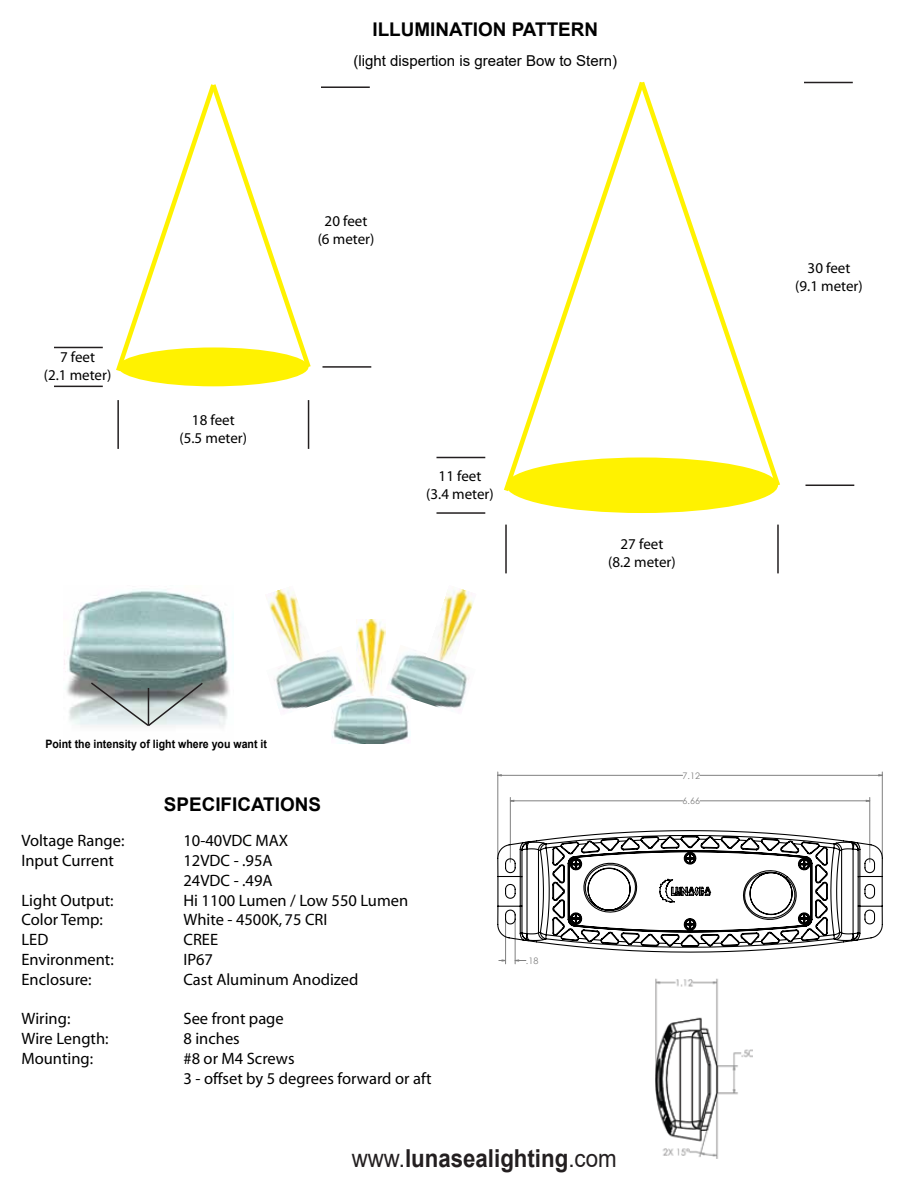
<style>
.page{position:relative;width:918px;height:1188px;background:#fff}
.page>*{position:absolute;margin:0;border:0;box-sizing:border-box;transform-origin:0 0}
.t1{font:700 24.75px "Arial";color:#231f20;scale:.9 1}
.t2{font:700 18.9px "Arial";color:#010101}
.t3{font:16.5px/19.8px "Myriad";color:#010101}
.t4{font:15px/18px "Myriad";color:#010101;text-align:center}
.t5{font:15px "Arial";color:#010101}
.t6{font:700 11.55px "Arial";color:#010101;scale:.92 1}
.t7{font:9px "Century Gothic";color:#808080}
.s1{font-weight:400}
</style>
<div class="page">
<div style="left:118px;top:347px;width:191px;height:39px;background:#fff200;border-radius:50%"></div>
<svg style="left:116px;top:84px;width:195px;height:292px"></svg>
<div style="left:506px;top:457px;width:272px;height:56px;background:#fff200;border-radius:50%"></div>
<svg style="left:504px;top:93px;width:132px;height:403px"></svg>
<svg style="left:636px;top:81px;width:144px;height:410px"></svg>
<hr style="left:321px;top:86px;width:49px;height:2px;background:#231f20">
<hr style="left:322px;top:366px;width:49px;height:2px;background:#231f20">
<hr style="left:54px;top:347px;width:49px;height:1px;background:#231f20">
<hr style="left:54px;top:386px;width:49px;height:1px;background:#231f20">
<hr style="left:117px;top:400px;width:2px;height:49px;background:#231f20">
<hr style="left:308px;top:400px;width:1px;height:49px;background:#231f20">
<hr style="left:804px;top:82px;width:49px;height:1px;background:#231f20">
<hr style="left:806px;top:485px;width:48px;height:1px;background:#231f20">
<hr style="left:436px;top:457px;width:49px;height:1px;background:#231f20">
<hr style="left:436px;top:512px;width:49px;height:2px;background:#231f20">
<hr style="left:505px;top:525px;width:2px;height:48px;background:#231f20">
<hr style="left:777px;top:525px;width:2px;height:48px;background:#231f20">
<img style="left:64px;top:589px;width:169px;height:138px">
<svg style="left:89px;top:681px;width:115px;height:46px;background:#a9b2b2"></svg>
<hr style="left:148px;top:688px;width:1px;height:38px;background:#231f20">
<img style="left:332px;top:697px;width:77px;height:46px">
<img style="left:386px;top:650px;width:83px;height:65px">
<img style="left:274px;top:651px;width:82px;height:65px">
<img style="left:356px;top:620px;width:29px;height:76px">
<img style="left:269px;top:589px;width:47px;height:77px">
<img style="left:425px;top:589px;width:48px;height:77px">
<svg style="left:497px;top:771px;width:386px;height:323px"></svg>
<img style="left:656px;top:978px;width:97px;height:181px">
<p class="t4" style="left:44px;top:349px;width:69px">7 feet<br>(2.1 meter)</p>
<p class="t4" style="left:180px;top:411px;width:69px">18 feet (5.5 meter)</p>
<p class="t2" style="left:372px;top:16px;width:227px">ILLUMINATION PATTERN</p>
<p class="t5" style="left:354px;top:50px;width:265px">(light dispertion is greater Bow to Stern)</p>
<p class="t4" style="left:318px;top:213px;width:58px">20 feet (6 meter)</p>
<p class="t4" style="left:426px;top:467px;width:69px">11 feet (3.4 meter)</p>
<p class="t4" style="left:608px;top:536px;width:69px">27 feet (8.2 meter)</p>
<p class="t6" style="left:45px;top:736px;width:242px">Point the intensity of light where you want it</p>
<p class="t2" style="left:164px;top:791px;width:159px">SPECIFICATIONS</p>
<p class="t3" style="left:21px;top:832px;width:104px">Voltage Range:</p>
<p class="t3" style="left:183px;top:832px;width:106px">10-40VDC MAX</p>
<p class="t3" style="left:21px;top:851px;width:94px">Input Current</p>
<p class="t3" style="left:183px;top:851px;width:91px">12VDC - .95A<br>24VDC - .49A</p>
<p class="t3" style="left:21px;top:891px;width:94px">Light Output:</p>
<p class="t3" style="left:183px;top:891px;width:226px">Hi 1100 Lumen / Low 550 Lumen</p>
<p class="t3" style="left:21px;top:911px;width:83px">Color Temp:</p>
<p class="t3" style="left:183px;top:911px;width:145px">White - 4500K, 75 CRI</p>
<p class="t3" style="left:21px;top:931px;width:28px">LED</p>
<p class="t3" style="left:183px;top:931px;width:36px">CREE</p>
<p class="t3" style="left:21px;top:950px;width:94px">Environment:</p>
<p class="t3" style="left:183px;top:950px;width:31px">IP67</p>
<p class="t3" style="left:21px;top:970px;width:72px">Enclosure:</p>
<p class="t3" style="left:183px;top:970px;width:176px">Cast Aluminum Anodized</p>
<p class="t3" style="left:21px;top:1010px;width:50px">Wiring:</p>
<p class="t3" style="left:183px;top:1010px;width:102px">See front page</p>
<p class="t3" style="left:21px;top:1030px;width:89px">Wire Length:</p>
<p class="t3" style="left:183px;top:1030px;width:58px">8 inches</p>
<p class="t3" style="left:21px;top:1049px;width:73px">Mounting:</p>
<p class="t3" style="left:183px;top:1049px;width:249px">#8 or M4 Screws<br>3 - offset by 5 degrees forward or aft</p>
<p class="t7" style="left:526px;top:954px;width:14px">.18</p>
<h1 class="t1" style="left:352px;top:1141px;width:296px"><span class="s1">www.</span>lunasealighting<span class="s1">.com</span></h1>
<p class="t7" style="left:683px;top:769px;width:19px">7.12</p>
<p class="t7" style="left:683px;top:795px;width:19px">6.66</p>
<p class="t4" style="left:795px;top:260px;width:69px">30 feet (9.1 meter)</p>
</div>
